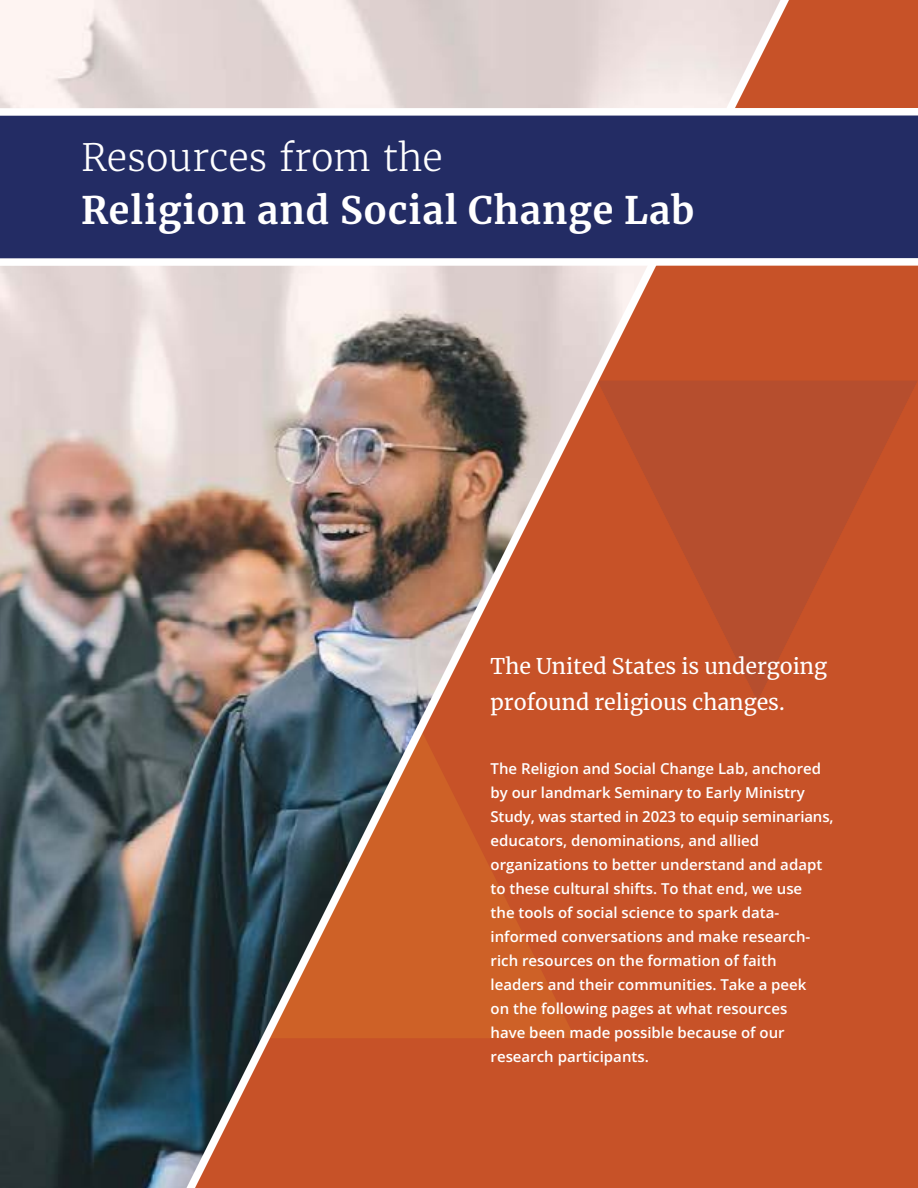
<style>
.page{position:relative;width:918px;height:1188px;background:#fff}
.page>*{position:absolute;margin:0;border:0;box-sizing:border-box;transform-origin:0 0}
.t1{font:700 37.5px "Merriweather";letter-spacing:.025em;color:#fff}
.t2{font:300 37.5px "Merriweather";color:#fff}
.t3{font:21.3px/36.5px "Merriweather";color:#fff}
.t4{font:15px/24px "Open Sans";color:#fff}
</style>
<div class="page">
<div style="left:162px;top:0;width:756px;height:1188px;background:#c75228"></div>
<svg style="left:805px;top:381px;width:112px;height:224px;fill:#b64e2e"></svg>
<img style="left:0;top:0;width:805px;height:1188px">
<svg style="left:0;top:108px;width:918px;height:158px;background:#384072"></svg>
<h1 class="t2" style="left:81px;top:134px;width:363px">Resources from the</h1>
<h1 class="t1" style="left:81px;top:184px;width:615px">Religion and Social Change Lab</h1>
<h2 class="t3" style="left:491px;top:647px;width:338px">The United States is undergoing profound religious changes.</h2>
<p class="t4" style="left:491px;top:757px;width:345px">The Religion and Social Change Lab, anchored by our landmark Seminary to Early Ministry Study, was started in 2023 to equip seminarians, educators, denominations, and allied organizations to better understand and adapt to these cultural shifts. To that end, we use<br>the tools of social science to spark data&shy;informed conversations and make research&shy;rich resources on the formation of faith leaders and their communities. Take a peek<br>on the following pages at what resources<br>have been made possible because of our research participants.</p>
</div>
